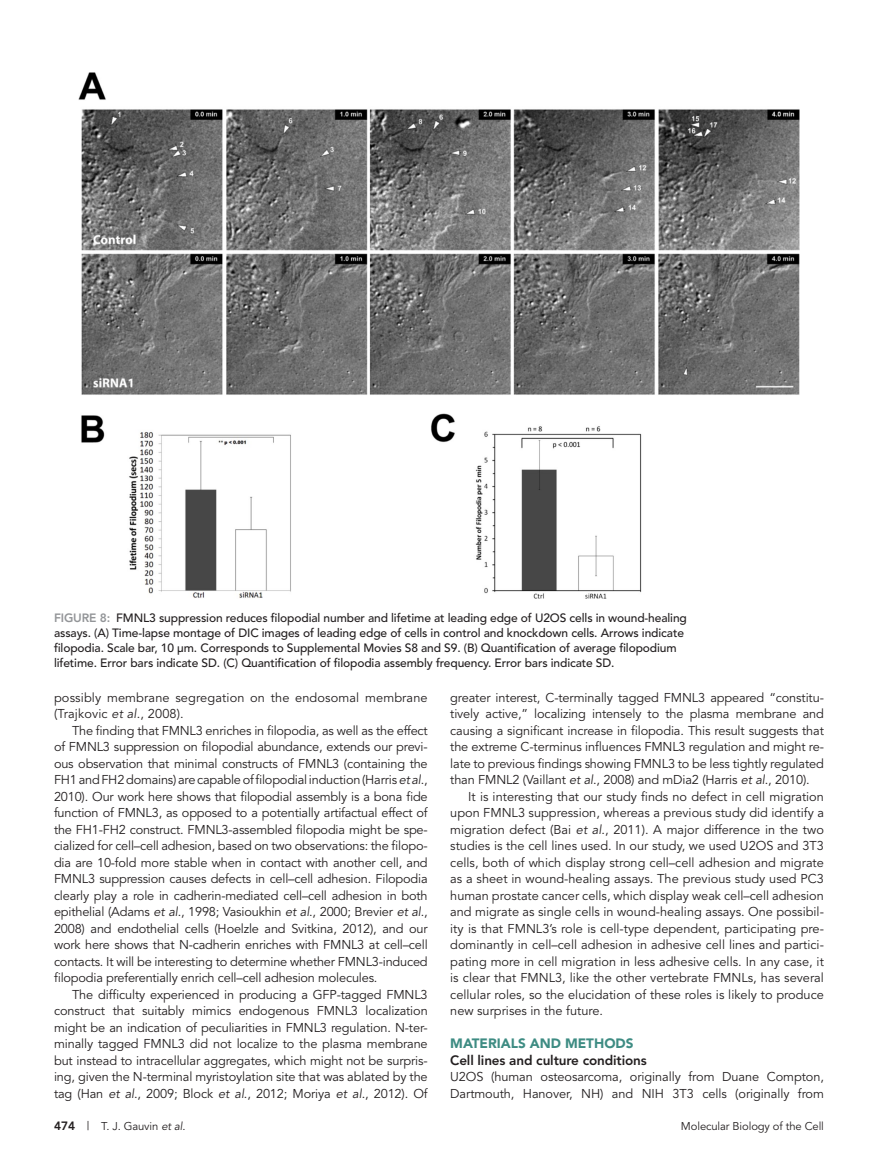
<style>
.page{position:relative;width:878px;height:1175px;background:#fff}
.page>*{position:absolute;margin:0;border:0;box-sizing:border-box;transform-origin:0 0}
.H2afterH1{font:800 13.5px "Avenir";letter-spacing:-.01em;color:#231f20}
.t1{font:900 13.5px "Avenir";color:#3e8c83}
.Para{font:12.75px/16.5px "Avenir";letter-spacing:-.01em;color:#231f20;text-align:justify}
.ParaFL{font:12.75px/16.5px "Avenir";letter-spacing:-.005em;color:#231f20}
.Para-2{font:12.75px/16.5px "Avenir";letter-spacing:.01em;color:#231f20}
.FigCaption_35_5p{font:500 12px/15px "Avenir";letter-spacing:-.01em;color:#231f20}
.t2{font:11.25px "Avenir";letter-spacing:-.01em;color:#231f20}
.s1{font-weight:800;color:#939598}
.s2{font-style:italic}
.s3{font-weight:800;font-size:12px}
.s4{font-size:12px}
</style>
<div class="page">
<img style="left:79px;top:72px;width:720px;height:526px">
<p class="FigCaption_35_5p" style="left:54px;top:611px;width:634px"><span class="s1">FIGURE 8:</span> FMNL3 suppression reduces filopodial number and lifetime at leading edge of U2OS cells in wound-healing assays. (A) Time-lapse montage of DIC images of leading edge of cells in control and knockdown cells. Arrows indicate filopodia. Scale bar, 10 μm. Corresponds to Supplemental Movies S8 and S9. (B) Quantification of average filopodium lifetime. Error bars indicate SD. (C) Quantification of filopodia assembly frequency. Error bars indicate SD.</p>
<p class="Para-2" style="left:54px;top:689px;width:375px">possibly membrane segregation on the endosomal membrane (Trajkovic <span class="s2">et al</span>., 2008).</p>
<p class="Para" style="left:54px;top:722px;width:375px;text-indent:18px">The finding that FMNL3 enriches in filopodia, as well as the effect of FMNL3 suppression on filopodial abundance, extends our previ&shy;ous observation that minimal constructs of FMNL3 (containing the FH1 and FH2 domains) are capable of filopodial induction (Harris <span class="s2">etal</span>., 2010). Our work here shows that filopodial assembly is a bona fide function of FMNL3, as opposed to a potentially artifactual effect of the FH1-FH2 construct. FMNL3-assembled filopodia might be spe&shy;cialized for cell–cell adhesion, based on two observations: the filopo&shy;dia are 10-fold more stable when in contact with another cell, and FMNL3 suppression causes defects in cell–cell adhesion. Filopodia clearly play a role in cadherin-mediated cell–cell adhesion in both epithelial (Adams <span class="s2">et al</span>., 1998; Vasioukhin <span class="s2">et al</span>., 2000; Brevier <span class="s2">et al</span>., 2008) and endothelial cells (Hoelzle and Svitkina, 2012), and our work here shows that N-cadherin enriches with FMNL3 at cell–cell contacts. It will be interesting to determine whether FMNL3-induced filopodia preferentially enrich cell–cell adhesion molecules.</p>
<p class="Para" style="left:54px;top:986px;width:375px;text-indent:18px">The difficulty experienced in producing a GFP-tagged FMNL3 construct that suitably mimics endogenous FMNL3 localization might be an indication of peculiarities in FMNL3 regulation. N-ter&shy;minally tagged FMNL3 did not localize to the plasma membrane but instead to intracellular aggregates, which might not be surpris&shy;ing, given the N-terminal myristoylation site that was ablated by the tag (Han <span class="s2">et al</span>., 2009; Block <span class="s2">et al</span>., 2012; Moriya <span class="s2">et al</span>., 2012). Of</p>
<p class="Para" style="left:450px;top:689px;width:375px">greater interest, C-terminally tagged FMNL3 appeared “constitu&shy;tively active,” localizing intensely to the plasma membrane and causing a significant increase in filopodia. This result suggests that the extreme C-terminus influences FMNL3 regulation and might re&shy;late to previous findings showing FMNL3 to be less tightly regulated than FMNL2 (Vaillant <span class="s2">et al</span>., 2008) and mDia2 (Harris <span class="s2">et al</span>., 2010).</p>
<p class="Para" style="left:450px;top:788px;width:375px;text-indent:18px">It is interesting that our study finds no defect in cell migration upon FMNL3 suppression, whereas a previous study did identify a migration defect (Bai <span class="s2">et al</span>., 2011). A major difference in the two studies is the cell lines used. In our study, we used U2OS and 3T3 cells, both of which display strong cell–cell adhesion and migrate as a sheet in wound-healing assays. The previous study used PC3 human prostate cancer cells, which display weak cell–cell adhesion and migrate as single cells in wound-healing assays. One possibil&shy;ity is that FMNL3’s role is cell-type dependent, participating pre&shy;dominantly in cell–cell adhesion in adhesive cell lines and partici&shy;pating more in cell migration in less adhesive cells. In any case, it is clear that FMNL3, like the other vertebrate FMNLs, has several cellular roles, so the elucidation of these roles is likely to produce new surprises in the future.</p>
<h1 class="t1" style="left:450px;top:1035px;width:185px">MATERIALS AND METHODS</h1>
<p class="H2afterH1" style="left:450px;top:1052px;width:198px">Cell lines and culture conditions</p>
<p class="ParaFL" style="left:450px;top:1068px;width:375px">U2OS (human osteosarcoma, originally from Duane Compton,<br>Dartmouth, Hanover, NH) and NIH 3T3 cells (originally from</p>
<p class="t2" style="left:54px;top:1119px;width:133px"><span class="s3">474</span> <span class="s4">|</span> T. J. Gauvin <span class="s2">et al</span>.</p>
<p class="t2" style="left:681px;top:1119px;width:144px">Molecular Biology of the Cell</p>
</div>
